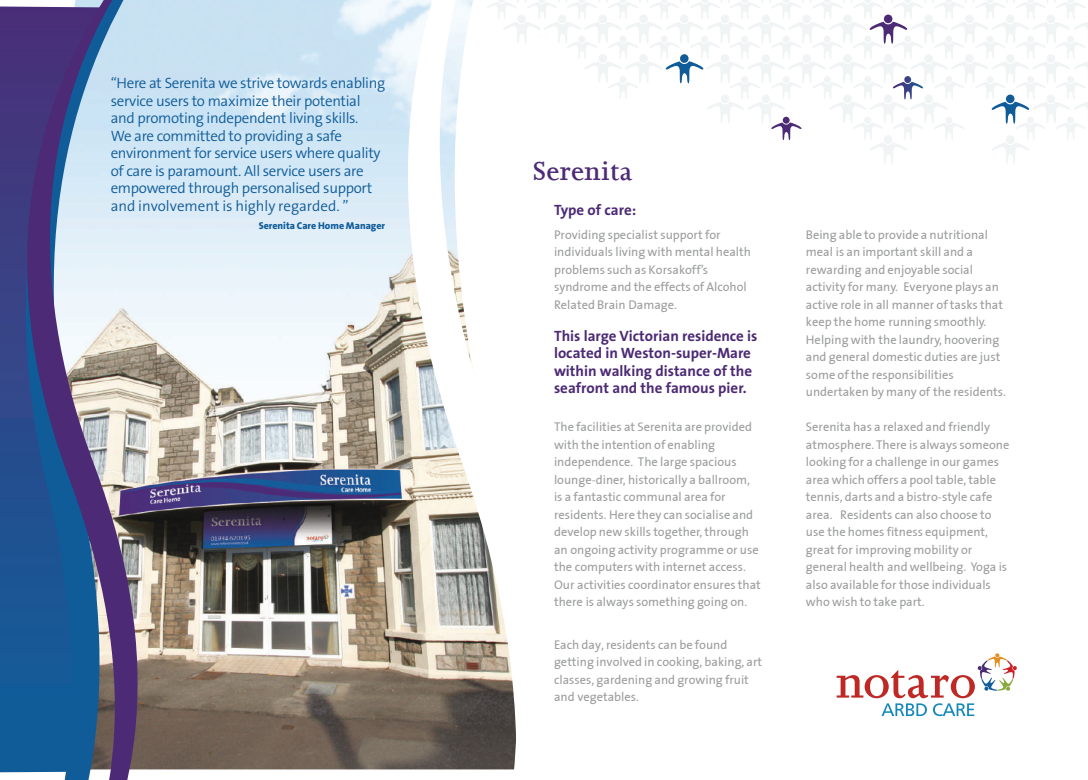
<style>
.page{position:relative;width:1088px;height:780px;background:#fff}
.page>*{position:absolute;margin:0;border:0;box-sizing:border-box;transform-origin:0 0}
.t1{font:600 30px "Joanna";letter-spacing:.01em;color:#4c2a75}
.t2{font:300 15px/17.5px "The Sans B4";letter-spacing:-.02em;color:#105c99}
.t3{font:700 15px/17.5px "The Sans B7";color:#4c2a75}
.t4{font:12.5px/17.5px "The Sans Plain";color:#9c9d9e}
.t5{font:800 10px "The Sans B8";color:#105c99}
</style>
<div class="page">
<svg style="left:0;top:0;width:190px;height:780px;background:#7c88a9"></svg>
<svg style="left:190px;top:0;width:78px;height:770px;background:#b1b7bc"></svg>
<img style="left:268px;top:0;width:248px;height:770px">
<svg style="left:485px;top:0;width:603px;height:166px"></svg>
<svg style="left:836px;top:653px;width:181px;height:63px"></svg>
<p class="t2" style="left:111px;top:75px;width:276px">“Here at Serenita we strive towards enabling service users to maximize their potential and promoting independent living skills.<br>We are committed to providing a safe environment for service users where quality of care is paramount. All service users are empowered through personalised support and involvement is highly regarded. ”</p>
<p class="t5" style="left:259px;top:220px;width:128px">Serenita Care Home Manager</p>
<h1 class="t1" style="left:532px;top:153px;width:102px">Serenita</h1>
<p class="t3" style="left:554px;top:201px;width:84px">Type of care:</p>
<p class="t4" style="left:554px;top:225px;width:198px">Providing specialist support for individuals living with mental health problems such as Korsakoff’s syndrome and the effects of Alcohol<br>Related Brain Damage.</p>
<p class="t3" style="left:554px;top:327px;width:205px">This large Victorian residence is located in Weston-super-Mare within walking distance of the seafront and the famous pier.</p>
<p class="t4" style="left:554px;top:418px;width:208px">The facilities at Serenita are provided with the intention of enabling independence. The large spacious lounge-diner, historically a ballroom, is a fantastic communal area for residents. Here they can socialise and develop new skills together, through an ongoing activity programme or use the computers with internet access.<br>Our activities coordinator ensures that there is always something going on.</p>
<p class="t4" style="left:554px;top:635px;width:210px">Each day, residents can be found getting involved in cooking, baking, art classes, gardening and growing fruit and vegetables.</p>
<p class="t4" style="left:806px;top:225px;width:202px">Being able to provide a nutritional meal is an important skill and a rewarding and enjoyable social activity for many. Everyone plays an active role in all manner of tasks that keep the home running smoothly.<br>Helping with the laundry, hoovering and general domestic duties are just some of the responsibilities undertaken by many of the residents.</p>
<p class="t4" style="left:806px;top:418px;width:205px">Serenita has a relaxed and friendly atmosphere. There is always someone looking for a challenge in our games area which offers a pool table, table tennis, darts and a bistro-style cafe area. Residents can also choose to use the homes fitness equipment, great for improving mobility or general health and wellbeing. Yoga is also available for those individuals who wish to take part.</p>
</div>
